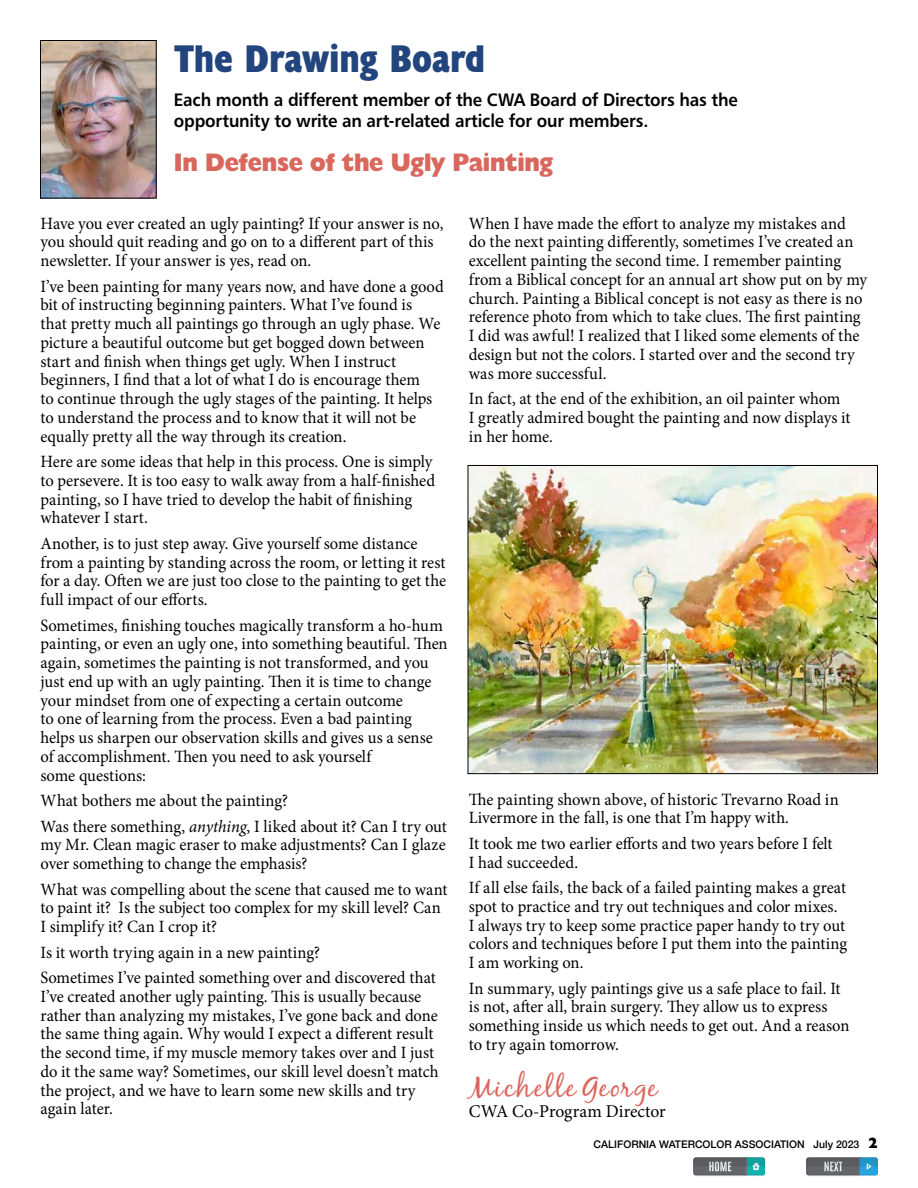
<style>
.page{position:relative;width:918px;height:1188px;background:#fff}
.page>*{position:absolute;margin:0;border:0;box-sizing:border-box;transform-origin:0 0}
.t1{font:700 condensed 39px "Humanist 521 BT Xtra";letter-spacing:-.005em;color:#22457d}
.t2{font:28.5px "Black Jack";letter-spacing:.065em;color:#d9675d}
.t3{font:800 25.5px "Humanist 521 BT";letter-spacing:-.01em;color:#d9675d;scale:.94 1}
.t4{font:18px/21px "Humanist 777 BT Bold B";letter-spacing:-.015em;color:#000;scale:.94 1}
.t5{font:18px "Minion Pro";color:#000}
.t6{font:17.25px/18.8px "Minion Pro";color:#000;scale:.96 1}
.t7{font:500 10.5px "Helvetica Neue";color:#000}
.s1{font-style:italic}
.s2{font-family:"Humanist 521 BT";font-weight:800;font-size:15px}
</style>
<div class="page">
<svg style="left:693px;top:1157px;width:72px;height:19px"></svg>
<svg style="left:806px;top:1157px;width:72px;height:19px"></svg>
<img style="left:470px;top:467px;width:406px;height:305px">
<div style="left:468px;top:465px;width:410px;height:309px;border:1px solid #000"></div>
<img style="left:42px;top:42px;width:113px;height:154px">
<div style="left:40px;top:40px;width:117px;height:158px;border:1px solid #000"></div>
<h1 class="t1" style="left:175px;top:35px;width:312px">The Drawing Board</h1>
<p class="t4" style="left:174px;top:89px;width:601px">Each month a different member of the CWA Board of Directors has the opportunity to write an art-related article for our members.</p>
<h3 class="t3" style="left:174px;top:147px;width:405px">In Defense of the Ugly Painting</h3>
<p class="t6" style="left:40px;top:214px;width:421px">Have you ever created an ugly painting? If your answer is no, you should quit reading and go on to a different part of this newsletter. If your answer is yes, read on.</p>
<p class="t6" style="left:40px;top:277px;width:422px">I’ve been painting for many years now, and have done a good bit of instructing beginning painters. What I’ve found is<br>that pretty much all paintings go through an ugly phase. We picture a beautiful outcome but get bogged down between start and finish when things get ugly. When I instruct beginners, I find that a lot of what I do is encourage them<br>to continue through the ugly stages of the painting. It helps to understand the process and to know that it will not be equally pretty all the way through its creation.</p>
<p class="t6" style="left:40px;top:452px;width:413px">Here are some ideas that help in this process. One is simply to persevere. It is too easy to walk away from a half-finished painting, so I have tried to develop the habit of finishing whatever I start.</p>
<p class="t6" style="left:40px;top:534px;width:424px">Another, is to just step away. Give yourself some distance from a painting by standing across the room, or letting it rest for a day. Often we are just too close to the painting to get the full impact of our efforts.</p>
<p class="t6" style="left:40px;top:616px;width:426px">Sometimes, finishing touches magically transform a ho-hum painting, or even an ugly one, into something beautiful. Then again, sometimes the painting is not transformed, and you just end up with an ugly painting. Then it is time to change your mindset from one of expecting a certain outcome<br>to one of learning from the process. Even a bad painting helps us sharpen our observation skills and gives us a sense of accomplishment. Then you need to ask yourself<br>some questions:</p>
<p class="t6" style="left:40px;top:788px;width:425px;line-height:25.5px">What bothers me about the painting?<br>Was there something, <span class="s1">anything</span>, I liked about it? Can I try out</p>
<p class="t6" style="left:40px;top:835px;width:424px">my Mr. Clean magic eraser to make adjustments? Can I glaze over something to change the emphasis?</p>
<p class="t6" style="left:40px;top:880px;width:426px">What was compelling about the scene that caused me to want to paint it? Is the subject too complex for my skill level? Can<br>I simplify it? Can I crop it?</p>
<p class="t6" style="left:40px;top:939px;width:413px;line-height:25.5px">Is it worth trying again in a new painting?<br>Sometimes I’ve painted something over and discovered that</p>
<p class="t6" style="left:40px;top:987px;width:416px">I’ve created another ugly painting. This is usually because rather than analyzing my mistakes, I’ve gone back and done the same thing again. Why would I expect a different result the second time, if my muscle memory takes over and I just do it the same way? Sometimes, our skill level doesn’t match the project, and we have to learn some new skills and try again later.</p>
<p class="t6" style="left:469px;top:214px;width:416px">When I have made the effort to analyze my mistakes and do the next painting differently, sometimes I’ve created an excellent painting the second time. I remember painting from a Biblical concept for an annual art show put on by my church. Painting a Biblical concept is not easy as there is no reference photo from which to take clues. The first painting I did was awful! I realized that I liked some elements of the design but not the colors. I started over and the second try was more successful.</p>
<p class="t6" style="left:469px;top:389px;width:399px">In fact, at the end of the exhibition, an oil painter whom<br>I greatly admired bought the painting and now displays it in her home.</p>
<p class="t6" style="left:469px;top:790px;width:387px">The painting shown above, of historic Trevarno Road in<br>Livermore in the fall, is one that I’m happy with.</p>
<p class="t6" style="left:469px;top:834px;width:380px">It took me two earlier efforts and two years before I felt<br>I had succeeded.</p>
<p class="t6" style="left:469px;top:878px;width:396px">If all else fails, the back of a failed painting makes a great spot to practice and try out techniques and color mixes.<br>I always try to keep some practice paper handy to try out colors and techniques before I put them into the painting I am working on.</p>
<p class="t6" style="left:469px;top:979px;width:398px">In summary, ugly paintings give us a safe place to fail. It is not, after all, brain surgery. They allow us to express something inside us which needs to get out. And a reason to try again tomorrow.</p>
<h2 class="t2" style="left:469px;top:1069px;width:190px">Michelle George</h2>
<p class="t5" style="left:469px;top:1099px;width:198px">CWA Co-Program Director</p>
<p class="t7" style="left:594px;top:1135px;width:286px">CALIFORNIA WATERCOLOR ASSOCIATION July 2023 <span class="s2">2</span></p>
</div>
